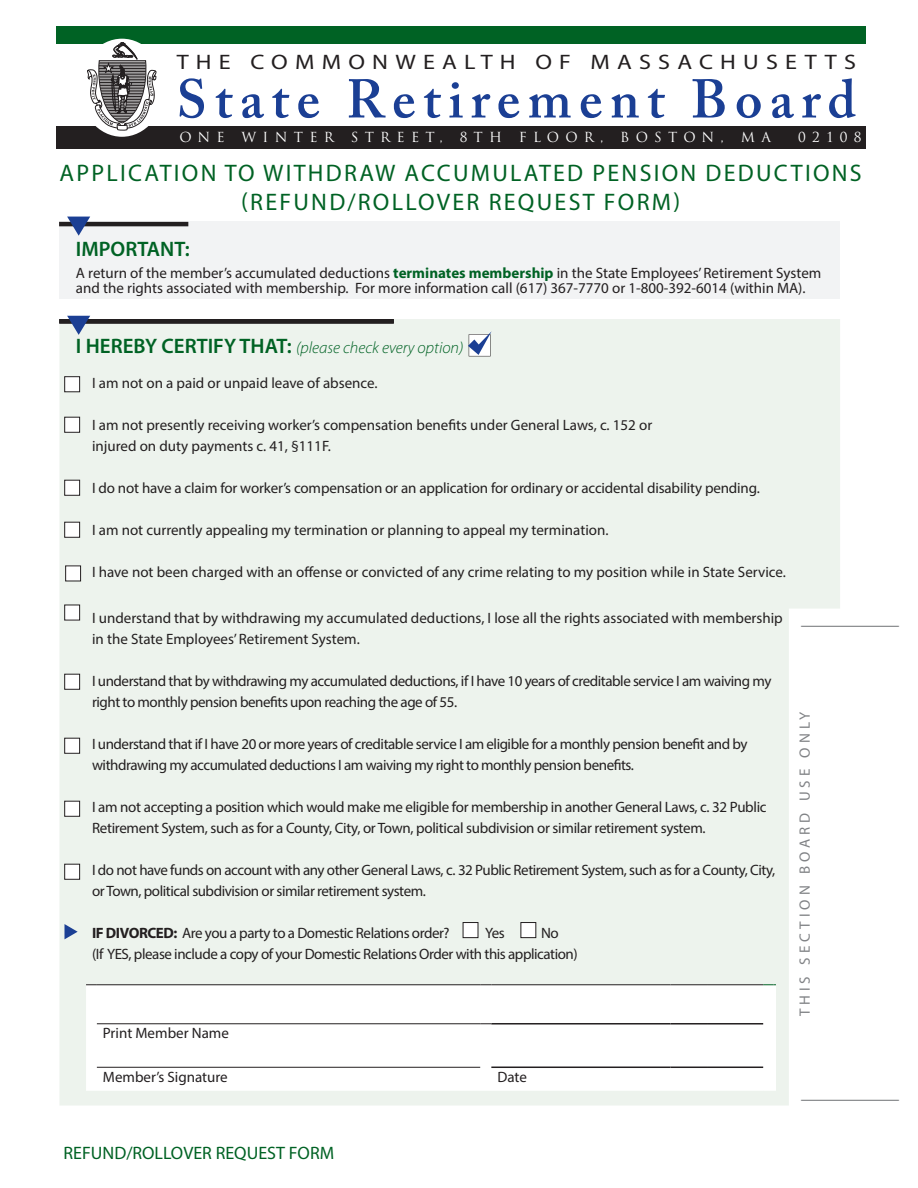
<style>
.page{position:relative;width:918px;height:1188px;background:#fff}
.page>*{position:absolute;margin:0;border:0;box-sizing:border-box;transform-origin:0 0}
.t1{font:108px "Times New Roman";color:#808285;scale:.25 1}
.t2{font:600 54px "Adobe Caslon Pro";letter-spacing:.135em;color:#1b3f94}
.t3{font:24px "Myriad Pro";letter-spacing:.095em;color:#006224}
.t4{font:21px "Myriad Pro";letter-spacing:.3em;color:#231f20;scale:1.15 1}
.t5{font:600 21px "Myriad Pro";color:#006224}
.t6{font:18px "Myriad Pro";color:#006224}
.t7{font:italic 300 16.5px "Myriad Pro";color:#006224}
.t8{font:15px/21px "Myriad Pro";letter-spacing:-.02em;color:#231f20}
.t9{font:15px/21px "Myriad Pro";color:#231f20}
.t10{font:15px "Myriad Pro";letter-spacing:.27em;color:#808285}
.t11{font:13.5px "Trajan Pro";letter-spacing:.46em;color:#fff}
.s1{font-weight:700;color:#006224}
.s2{font-weight:600;font-style:normal;font-size:21px}
.s3{font-weight:700}
</style>
<div class="page">
<div style="left:56px;top:27px;width:810px;height:17px;background:#006224"></div>
<div style="left:56px;top:126px;width:810px;height:22px;background:#231f20"></div>
<div style="left:80px;top:39px;width:84px;height:98px;background:#fff;border-radius:50%"></div>
<svg style="left:87px;top:42px;width:69px;height:88px"></svg>
<div style="left:59px;top:222px;width:781px;height:77px;background:#f2f3f4"></div>
<div style="left:60px;top:319px;width:780px;height:786px;background:#edf3ed"></div>
<svg style="left:86px;top:985px;width:677px;height:106px"></svg>
<hr style="left:97px;top:1023px;width:383px;height:1px;background:#231f20">
<hr style="left:491px;top:1023px;width:180px;height:2px;background:#231f20">
<hr style="left:671px;top:1023px;width:36px;height:2px;background:#231f20">
<hr style="left:707px;top:1023px;width:56px;height:2px;background:#231f20">
<hr style="left:97px;top:1067px;width:383px;height:1px;background:#231f20">
<hr style="left:491px;top:1067px;width:180px;height:1px;background:#231f20">
<hr style="left:671px;top:1067px;width:36px;height:1px;background:#231f20">
<hr style="left:707px;top:1067px;width:56px;height:1px;background:#231f20">
<hr style="left:97px;top:984px;width:383px;height:1px;background:#231f20">
<hr style="left:491px;top:984px;width:180px;height:1px;background:#231f20">
<hr style="left:671px;top:984px;width:36px;height:1px;background:#231f20">
<hr style="left:707px;top:984px;width:56px;height:1px;background:#231f20">
<svg style="left:763px;top:984px;width:13px;height:107px"></svg>
<div style="left:66px;top:566px;width:15px;height:15px;background:#fff"></div>
<div style="left:65px;top:566px;width:16px;height:15px;border:1px solid #231f20"></div>
<div style="left:463px;top:923px;width:15px;height:15px;background:#fff"></div>
<div style="left:463px;top:922px;width:15px;height:16px;border:1px solid #231f20"></div>
<div style="left:521px;top:923px;width:15px;height:15px;background:#fff"></div>
<div style="left:521px;top:922px;width:15px;height:16px;border:1px solid #231f20"></div>
<svg style="left:468px;top:331px;width:24px;height:25px"></svg>
<div style="left:65px;top:377px;width:15px;height:15px;background:#fff"></div>
<div style="left:64px;top:376px;width:16px;height:16px;border:1px solid #231f20"></div>
<div style="left:65px;top:522px;width:15px;height:15px;background:#fff"></div>
<div style="left:64px;top:522px;width:16px;height:15px;border:1px solid #231f20"></div>
<div style="left:65px;top:480px;width:15px;height:15px;background:#fff"></div>
<div style="left:64px;top:480px;width:16px;height:15px;border:1px solid #231f20"></div>
<div style="left:65px;top:417px;width:15px;height:15px;background:#fff"></div>
<div style="left:64px;top:417px;width:16px;height:15px;border:1px solid #231f20"></div>
<div style="left:59px;top:319px;width:335px;height:5px;background:#231f20"></div>
<svg style="left:67px;top:316px;width:23px;height:19px"></svg>
<div style="left:65px;top:605px;width:15px;height:15px;background:#fff"></div>
<div style="left:64px;top:605px;width:16px;height:15px;border:1px solid #231f20"></div>
<div style="left:65px;top:674px;width:15px;height:15px;background:#fff"></div>
<div style="left:64px;top:674px;width:16px;height:15px;border:1px solid #231f20"></div>
<div style="left:65px;top:738px;width:15px;height:15px;background:#fff"></div>
<div style="left:64px;top:738px;width:16px;height:15px;border:1px solid #231f20"></div>
<div style="left:65px;top:801px;width:15px;height:15px;background:#fff"></div>
<div style="left:64px;top:801px;width:16px;height:15px;border:1px solid #231f20"></div>
<hr style="left:59px;top:222px;width:129px;height:4px;background:#231f20">
<svg style="left:67px;top:217px;width:23px;height:19px"></svg>
<div style="left:65px;top:864px;width:15px;height:15px;background:#fff"></div>
<div style="left:64px;top:864px;width:16px;height:15px;border:1px solid #231f20"></div>
<svg style="left:64px;top:924px;width:14px;height:15px"></svg>
<h3 class="t4" style="left:177px;top:49px;width:592px">THE COMMONWEALTH OF MASSACHUSETTS</h3>
<h2 class="t2" style="left:177px;top:67px;width:681px">State Retirement Board</h2>
<p class="t11" style="left:179px;top:129px;width:593px">ONE WINTER STREET, 8TH FLOOR, BOSTON, MA</p>
<p class="t11" style="left:798px;top:129px;width:65px">02108</p>
<h3 class="t3" style="left:60px;top:158px;width:84px">Applicat</h3>
<h3 class="t3" style="left:174px;top:158px;width:248px">ion to with draw accumulate</h3>
<h3 class="t3" style="left:567px;top:158px;width:55px">d pens</h3>
<h3 class="t3" style="left:654px;top:158px;width:119px">ion deduct</h3>
<h3 class="t3" style="left:805px;top:158px;width:25px">ions</h3>
<h3 class="t3" style="left:241px;top:187px;width:25px">(Refun</h3>
<h3 class="t3" style="left:329px;top:187px;width:60px">d/rollo</h3>
<h3 class="t3" style="left:437px;top:187px;width:115px">ver request</h3>
<h3 class="t3" style="left:604px;top:187px;width:78px">Form)</h3>
<h3 class="t5" style="left:76px;top:235px;width:115px">IMPORTANT:</h3>
<p class="t9" style="left:76px;top:265px;width:747px;line-height:15px">A return of the member’s accumulated deductions <span class="s1">terminates membership</span> in the State Employees’ Retirement System and the rights associated with membership. For more information call (617) 367-7770 or 1-800-392-6014 (within MA).</p>
<p class="t7" style="left:76px;top:337px;width:389px"><span class="s2">I HEREBY CERTIFY THAT:</span> (please check every option)</p>
<p class="t9" style="left:92px;top:372px;width:287px">I am not on a paid or unpaid leave of absence.</p>
<p class="t9" style="left:92px;top:414px;width:562px">I am not presently receiving worker’s compensation benefits under General Laws, c. 152 or injured on duty payments c. 41, §111F.</p>
<p class="t8" style="left:92px;top:477px;width:669px">I do not have a claim for worker’s compensation or an application for ordinary or accidental disability pending.</p>
<p class="t9" style="left:92px;top:519px;width:518px">I am not currently appealing my termination or planning to appeal my termination.</p>
<p class="t9" style="left:92px;top:561px;width:696px">I have not been charged with an offense or convicted of any crime relating to my position while in State Service.</p>
<p class="t9" style="left:92px;top:607px;width:692px">I understand that by withdrawing my accumulated deductions, I lose all the rights associated with membership in the State Employees’ Retirement System.</p>
<p class="t8" style="left:92px;top:670px;width:681px">I understand that by withdrawing my accumulated deductions, if I have 10 years of creditable service I am waiving my right to monthly pension benefits upon reaching the age of 55.</p>
<p class="t8" style="left:92px;top:733px;width:657px">I understand that if I have 20 or more years of creditable service I am eligible for a monthly pension benefit and by withdrawing my accumulated deductions I am waiving my right to monthly pension benefits.</p>
<p class="t8" style="left:92px;top:796px;width:676px">I am not accepting a position which would make me eligible for membership in another General Laws, c. 32 Public<br>Retirement System, such as for a County, City, or Town, political subdivision or similar retirement system.</p>
<p class="t8" style="left:92px;top:859px;width:685px">I do not have funds on account with any other General Laws, c. 32 Public Retirement System, such as for a County, City, or Town, political subdivision or similar retirement system.</p>
<p class="t8" style="left:92px;top:922px;width:359px"><span class="s3">IF DIVORCED:</span> Are you a party to a Domestic Relations order?</p>
<p class="t8" style="left:485px;top:922px;width:21px">Yes</p>
<p class="t8" style="left:92px;top:922px;width:487px;text-indent:449px">No<br>(If YES, please include a copy of your Domestic Relations Order with this application)</p>
<p class="t9" style="left:103px;top:1022px;width:128px">Print Member Name</p>
<p class="t9" style="left:103px;top:1066px;width:126px">Member’s Signature</p>
<p class="t8" style="left:497px;top:1066px;width:31px">Date</p>
<h1 class="t1" style="left:769px;top:629px;width:23px;rotate:-90deg">|</h1>
<p class="t10" style="left:795px;top:1016px;width:307px;rotate:-90deg">THI S SECTI ON BOARD USE ONLY</p>
<h1 class="t1" style="left:769px;top:1102px;width:23px;rotate:-90deg">|</h1>
<p class="t6" style="left:64px;top:1142px;width:272px">REFUND/ROLLOVER REQUEST FORM</p>
</div>
